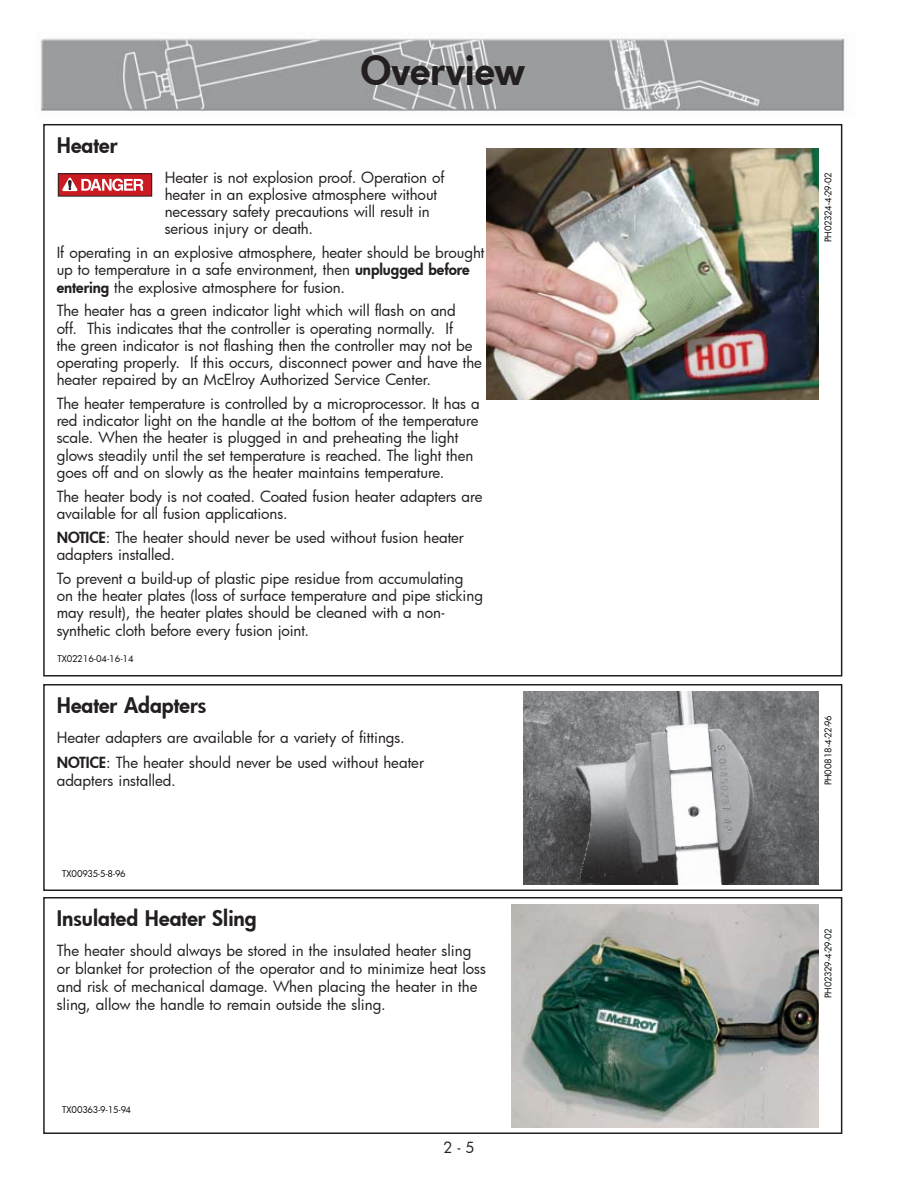
<style>
.page{position:relative;width:918px;height:1188px;background:#fff}
.page>*{position:absolute;margin:0;border:0;box-sizing:border-box;transform-origin:0 0}
.t1{font:800 39px "Futura";letter-spacing:.01em;color:#231f20}
.t2{font:800 21px "Futura";color:#231f20}
.t3{font:15px/17.2px "Futura";letter-spacing:-.005em;color:#231f20}
.t4{font:9px "Futura";letter-spacing:-.02em;color:#010202}
.t5{font:9px "Futura";color:#010202}
.s1{font-weight:800}
</style>
<div class="page">
<div style="left:43px;top:684px;width:799px;height:207px;border:2px solid #231f20"></div>
<div style="left:43px;top:897px;width:799px;height:237px;border:2px solid #231f20"></div>
<img style="left:40px;top:34px;width:805px;height:78px">
<img style="left:486px;top:148px;width:333px;height:252px">
<img style="left:523px;top:692px;width:296px;height:192px">
<img style="left:511px;top:904px;width:308px;height:223px">
<div style="left:58px;top:174px;width:94px;height:22px;background:#cb1b22"></div>
<div style="left:58px;top:173px;width:94px;height:24px;border:1px solid #231f20"></div>
<svg style="left:60px;top:174px;width:83px;height:18px"></svg>
<h2 class="t2" style="left:57px;top:131px;width:62px">Heater</h2>
<h1 class="t1" style="left:361px;top:44px;width:166px">Overview</h1>
<p class="t3" style="left:165px;top:168px;width:281px">Heater is not explosion proof. Operation of heater in an explosive atmosphere without necessary safety precautions will result in serious injury or death.</p>
<p class="t3" style="left:57px;top:244px;width:429px">If operating in an explosive atmosphere, heater should be brought up to temperature in a safe environment, then <span class="s1">unplugged before entering</span> the explosive atmosphere for fusion.</p>
<p class="t3" style="left:57px;top:302px;width:427px">The heater has a green indicator light which will flash on and<br>off. This indicates that the controller is operating normally. If<br>the green indicator is not flashing then the controller may not be operating properly. If this occurs, disconnect power and have the heater repaired by an McElroy Authorized Service Center.</p>
<p class="t3" style="left:57px;top:395px;width:425px">The heater temperature is controlled by a microprocessor. It has a red indicator light on the handle at the bottom of the temperature scale. When the heater is plugged in and preheating the light glows steadily until the set temperature is reached. The light then goes off and on slowly as the heater maintains temperature.</p>
<p class="t3" style="left:57px;top:487px;width:427px">The heater body is not coated. Coated fusion heater adapters are available for all fusion applications.</p>
<p class="t3" style="left:57px;top:528px;width:409px"><span class="s1">NOTICE</span>: The heater should never be used without fusion heater adapters installed.</p>
<p class="t3" style="left:57px;top:569px;width:428px">To prevent a build-up of plastic pipe residue from accumulating on the heater plates (loss of surface temperature and pipe sticking may result), the heater plates should be cleaned with a non&shy;synthetic cloth before every fusion joint.</p>
<p class="t5" style="left:58px;top:653px;width:78px">TX02216-04-16-14</p>
<h2 class="t2" style="left:57px;top:692px;width:151px">Heater Adapters</h2>
<p class="t3" style="left:57px;top:725px;width:369px;line-height:24.5px">Heater adapters are available for a variety of fittings.<br><span class="s1">NOTICE</span>: The heater should never be used without heater</p>
<p class="t3" style="left:57px;top:771px;width:121px">adapters installed.</p>
<p class="t4" style="left:62px;top:867px;width:65px">TX00935-5-8-96</p>
<h2 class="t2" style="left:57px;top:905px;width:202px">Insulated Heater Sling</h2>
<p class="t3" style="left:57px;top:942px;width:431px;line-height:18px">The heater should always be stored in the insulated heater sling or blanket for protection of the operator and to minimize heat loss and risk of mechanical damage. When placing the heater in the sling, allow the handle to remain outside the sling.</p>
<p class="t4" style="left:62px;top:1104px;width:70px">TX00363-9-15-94</p>
<p class="t3" style="left:443px;top:1138px;width:33px">2 - 5</p>
<p class="t4" style="left:822px;top:242px;width:71px;rotate:-90deg">PH02324-4-29-02</p>
<p class="t4" style="left:822px;top:785px;width:72px;rotate:-90deg">PH00818-4-22-96</p>
<p class="t4" style="left:822px;top:998px;width:71px;rotate:-90deg">PH02329-4-29-02</p>
</div>
